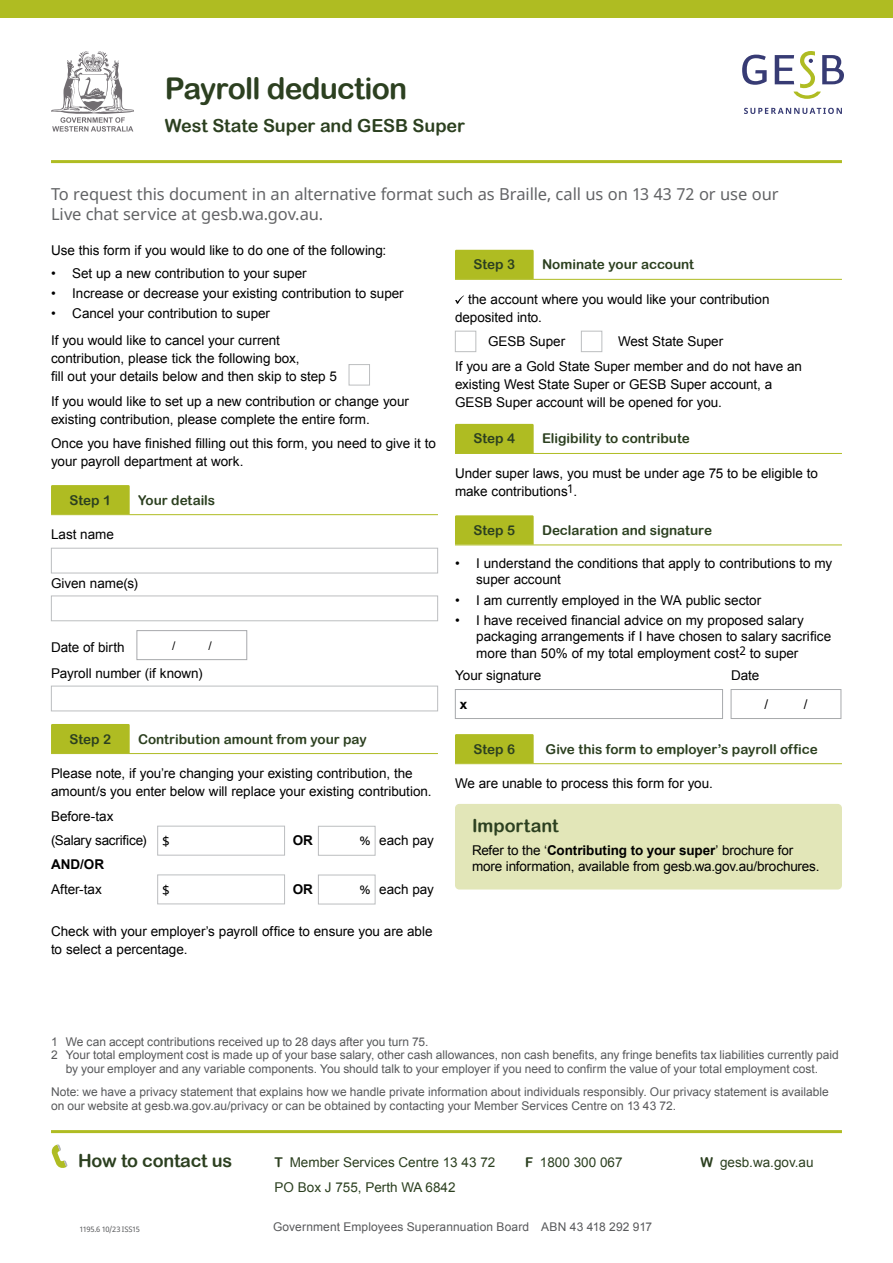
<style>
.page{position:relative;width:893px;height:1263px;background:#fff}
.page>*{position:absolute;margin:0;border:0;box-sizing:border-box;transform-origin:0 0}
.t1{font:30px "Arial Rounded MT Bold";letter-spacing:-.025em;color:#2c4020}
.t2{font:18px "Arial Rounded MT Bold";letter-spacing:-.005em;color:#2c4020}
.t3{font:16.5px/19.5px "Noto Sans";letter-spacing:-.005em;color:#636466}
.t4{font:13.5px/18px "Arial";letter-spacing:-.005em;color:#000}
.t5{font:13.5px "Arial Rounded MT Bold";color:#2c4020}
.t6{font:13.5px "Arial";color:#2c4020}
.t7{font:700 13.5px "Arial";letter-spacing:.005em;color:#000}
.t8{font:13.5px "Noto Sans";color:#000}
.t9{font:12px/13.5px "Arial";color:#58595b}
.t10{font:12px "Arial";color:#000}
.t11{font:7.5px "Noto Sans";letter-spacing:-.055em;color:#58595b}
.s1{font-family:"Noto Sans"}
.s2{font-weight:700}
.s3{font-family:"Arial Rounded MT Bold"}
</style>
<div class="page">
<hr style="left:51px;top:1130px;width:791px;height:3px;background:#afbc22">
<svg style="left:51px;top:1144px;width:17px;height:24px"></svg>
<div style="left:349px;top:364px;width:21px;height:21px;background:#fff;border:1px solid #bcbec0"></div>
<hr style="left:51px;top:514px;width:387px;height:1px;background:#afbc22">
<div style="left:51px;top:485px;width:79px;height:29px;background:#afbc22"></div>
<div style="left:51px;top:548px;width:387px;height:25px;background:#fff;border:1px solid #bcbec0"></div>
<div style="left:51px;top:596px;width:387px;height:25px;background:#fff;border:1px solid #bcbec0"></div>
<div style="left:137px;top:630px;width:110px;height:30px;border:1px solid #a7a9ac"></div>
<div style="left:51px;top:686px;width:387px;height:25px;background:#fff;border:1px solid #bcbec0"></div>
<hr style="left:51px;top:753px;width:387px;height:1px;background:#afbc22">
<div style="left:51px;top:724px;width:79px;height:29px;background:#afbc22"></div>
<div style="left:157px;top:826px;width:128px;height:29px;background:#fff;border:1px solid #bcbec0"></div>
<div style="left:318px;top:826px;width:57px;height:30px;border:1px solid #bcbec0"></div>
<div style="left:157px;top:874px;width:128px;height:30px;background:#fff;border:1px solid #bcbec0"></div>
<div style="left:318px;top:875px;width:57px;height:29px;border:1px solid #bcbec0"></div>
<hr style="left:455px;top:279px;width:387px;height:1px;background:#afbc22">
<div style="left:455px;top:250px;width:79px;height:29px;background:#afbc22"></div>
<svg style="left:455px;top:295px;width:9px;height:9px"></svg>
<div style="left:455px;top:331px;width:21px;height:21px;background:#fff;border:1px solid #bcbec0"></div>
<div style="left:581px;top:331px;width:21px;height:21px;background:#fff;border:1px solid #bcbec0"></div>
<hr style="left:455px;top:453px;width:387px;height:1px;background:#afbc22">
<div style="left:455px;top:424px;width:79px;height:29px;background:#afbc22"></div>
<hr style="left:455px;top:544px;width:387px;height:1px;background:#afbc22">
<div style="left:455px;top:515px;width:79px;height:29px;background:#afbc22"></div>
<div style="left:455px;top:689px;width:268px;height:30px;border:1px solid #a7a9ac"></div>
<div style="left:731px;top:689px;width:110px;height:30px;border:1px solid #a7a9ac"></div>
<hr style="left:455px;top:763px;width:387px;height:1px;background:#afbc22">
<div style="left:455px;top:734px;width:79px;height:29px;background:#afbc22"></div>
<div style="left:455px;top:804px;width:387px;height:85px;background:#e2e6b8;border-radius:4px"></div>
<div style="left:0;top:0;width:893px;height:17px;background:#afbc22"></div>
<hr style="left:51px;top:160px;width:791px;height:3px;background:#afbc22">
<svg style="left:51px;top:51px;width:83px;height:81px"></svg>
<svg style="left:742px;top:51px;width:102px;height:63px"></svg>
<h1 class="t1" style="left:165px;top:71px;width:244px">Payroll deduction</h1>
<h2 class="t2" style="left:165px;top:115px;width:302px">West State Super and GESB Super</h2>
<p class="t3" style="left:51px;top:185px;width:729px">To request this document in an alternative format such as Braille, call us on 13 43 72 or use our<br>Live chat service at gesb.wa.gov.au.</p>
<p class="t4" style="left:51px;top:241px;width:337px">Use this form if you would like to do one of the following:</p>
<p class="t4" style="left:51px;top:264px;width:257px">• Set up a new contribution to your super</p>
<p class="t4" style="left:51px;top:284px;width:354px">• Increase or decrease your existing contribution to super</p>
<p class="t4" style="left:51px;top:301px;width:230px;line-height:26.7px">• Cancel your contribution to super<br>If you would like to cancel your current</p>
<p class="t4" style="left:51px;top:350px;width:288px">contribution, please tick the following box,<br>fill out your details below and then skip to step 5</p>
<p class="t4" style="left:51px;top:392px;width:359px">If you would like to set up a new contribution or change your existing contribution, please complete the entire form.</p>
<p class="t4" style="left:51px;top:434px;width:386px">Once you have finished filling out this form, you need to give it to your payroll department at work.</p>
<p class="t5" style="left:70px;top:492px;width:43px">Step 1</p>
<p class="t5" style="left:138px;top:492px;width:79px">Your details</p>
<p class="t4" style="left:51px;top:526px;width:64px">Last name</p>
<p class="t4" style="left:51px;top:575px;width:88px">Given name(s)</p>
<p class="t4" style="left:51px;top:638px;width:75px">Date of birth</p>
<p class="t10" style="left:172px;top:638px;width:5px">/</p>
<p class="t10" style="left:208px;top:638px;width:5px">/</p>
<p class="t4" style="left:51px;top:665px;width:153px">Payroll number (if known)</p>
<p class="t5" style="left:70px;top:731px;width:43px">Step 2</p>
<p class="t5" style="left:138px;top:731px;width:230px">Contribution amount from your pay</p>
<p class="t4" style="left:51px;top:765px;width:382px">Please note, if you’re changing your existing contribution, the amount/s you enter below will replace your existing contribution.</p>
<p class="t4" style="left:51px;top:804px;width:120px;line-height:24.5px">Before-tax<br>(Salary sacrifice) <span class="s1">$</span></p>
<p class="t7" style="left:293px;top:831px;width:22px">OR</p>
<p class="t4" style="left:359px;top:831px;width:76px"><span class="s1">%</span> each pay</p>
<p class="t7" style="left:51px;top:856px;width:55px">AND/OR</p>
<p class="t4" style="left:51px;top:880px;width:52px">After-tax</p>
<p class="t8" style="left:162px;top:881px;width:9px">$</p>
<p class="t7" style="left:293px;top:880px;width:22px">OR</p>
<p class="t4" style="left:359px;top:880px;width:76px"><span class="s1">%</span> each pay</p>
<p class="t4" style="left:51px;top:923px;width:383px">Check with your employer’s payroll office to ensure you are able to select a percentage.</p>
<p class="t5" style="left:473px;top:256px;width:43px">Step 3</p>
<p class="t5" style="left:542px;top:256px;width:154px">Nominate your account</p>
<p class="t4" style="left:455px;top:290px;width:316px;text-indent:13px">the account where you would like your contribution deposited into.</p>
<p class="t4" style="left:488px;top:333px;width:79px">GESB Super</p>
<p class="t4" style="left:455px;top:330px;width:349px;line-height:24.5px;text-indent:163px">West State Super<br>If you are a Gold State Super member and do not have an</p>
<p class="t4" style="left:455px;top:375px;width:319px">existing West State Super or GESB Super account, a<br>GESB Super account will be opened for you.</p>
<p class="t5" style="left:473px;top:431px;width:43px">Step 4</p>
<p class="t5" style="left:542px;top:431px;width:149px">Eligibility to contribute</p>
<p class="t4" style="left:455px;top:465px;width:364px">Under super laws, you must be under age 75 to be eligible to make contributions<sup>1</sup>.</p>
<p class="t5" style="left:473px;top:522px;width:43px">Step 5</p>
<p class="t5" style="left:542px;top:522px;width:172px">Declaration and signature</p>
<p class="t4" style="left:476px;top:555px;width:358px;line-height:16.2px;text-indent:-21px">• I understand the conditions that apply to contributions to my super account</p>
<p class="t4" style="left:455px;top:591px;width:308px">• I am currently employed in the WA public sector</p>
<p class="t4" style="left:476px;top:612px;width:356px;line-height:16.4px;text-indent:-21px">• I have received financial advice on my proposed salary packaging arrangements if I have chosen to salary sacrifice more than 50% of my total employment cost<sup>2</sup> to super</p>
<p class="t4" style="left:455px;top:666px;width:88px">Your signature</p>
<p class="t4" style="left:731px;top:666px;width:30px">Date</p>
<p class="t7" style="left:460px;top:695px;width:9px">x</p>
<p class="t4" style="left:764px;top:695px;width:5px">/</p>
<p class="t4" style="left:804px;top:695px;width:5px">/</p>
<p class="t5" style="left:473px;top:741px;width:43px">Step 6</p>
<p class="t5" style="left:546px;top:741px;width:274px">Give this form to employer’s payroll office</p>
<p class="t4" style="left:455px;top:775px;width:259px">We are unable to process this form for you.</p>
<h2 class="t2" style="left:472px;top:815px;width:88px">Important</h2>
<p class="t4" style="left:472px;top:842px;width:349px;line-height:16.5px">Refer to the ‘<span class="s2">Contributing to your super</span>’ brochure for more information, available from gesb.wa.gov.au/brochures.</p>
<p class="t9" style="left:51px;top:1035px;width:379px">1 We can accept contributions received up to 28 days after you turn 75.</p>
<p class="t9" style="left:51px;top:1048px;width:789px">2 Your total employment cost is made up of your base salary, other cash allowances, non cash benefits, any fringe benefits tax liabilities currently paid</p>
<p class="t9" style="left:66px;top:1062px;width:754px">by your employer and any variable components. You should talk to your employer if you need to confirm the value of your total employment cost.</p>
<p class="t9" style="left:51px;top:1085px;width:779px">Note: we have a privacy statement that explains how we handle private information about individuals responsibly. Our privacy statement is available on our website at gesb.wa.gov.au/privacy or can be obtained by contacting your Member Services Centre on 13 43 72.</p>
<h2 class="t2" style="left:78px;top:1150px;width:156px">How to contact us</h2>
<p class="t6" style="left:275px;top:1153px;width:222px"><span class="s3">T</span> Member Services Centre 13 43 72</p>
<p class="t6" style="left:525px;top:1153px;width:99px"><span class="s3">F</span> 1800 300 067</p>
<p class="t6" style="left:701px;top:1153px;width:114px"><span class="s3">W</span> gesb.wa.gov.au</p>
<p class="t6" style="left:275px;top:1178px;width:183px">PO Box J 755, Perth WA 6842</p>
<p class="t9" style="left:273px;top:1220px;width:381px">Government Employees Superannuation Board ABN 43 418 292 917</p>
<p class="t11" style="left:80px;top:1224px;width:62px">1195.6 10/23 ISS15</p>
</div>
